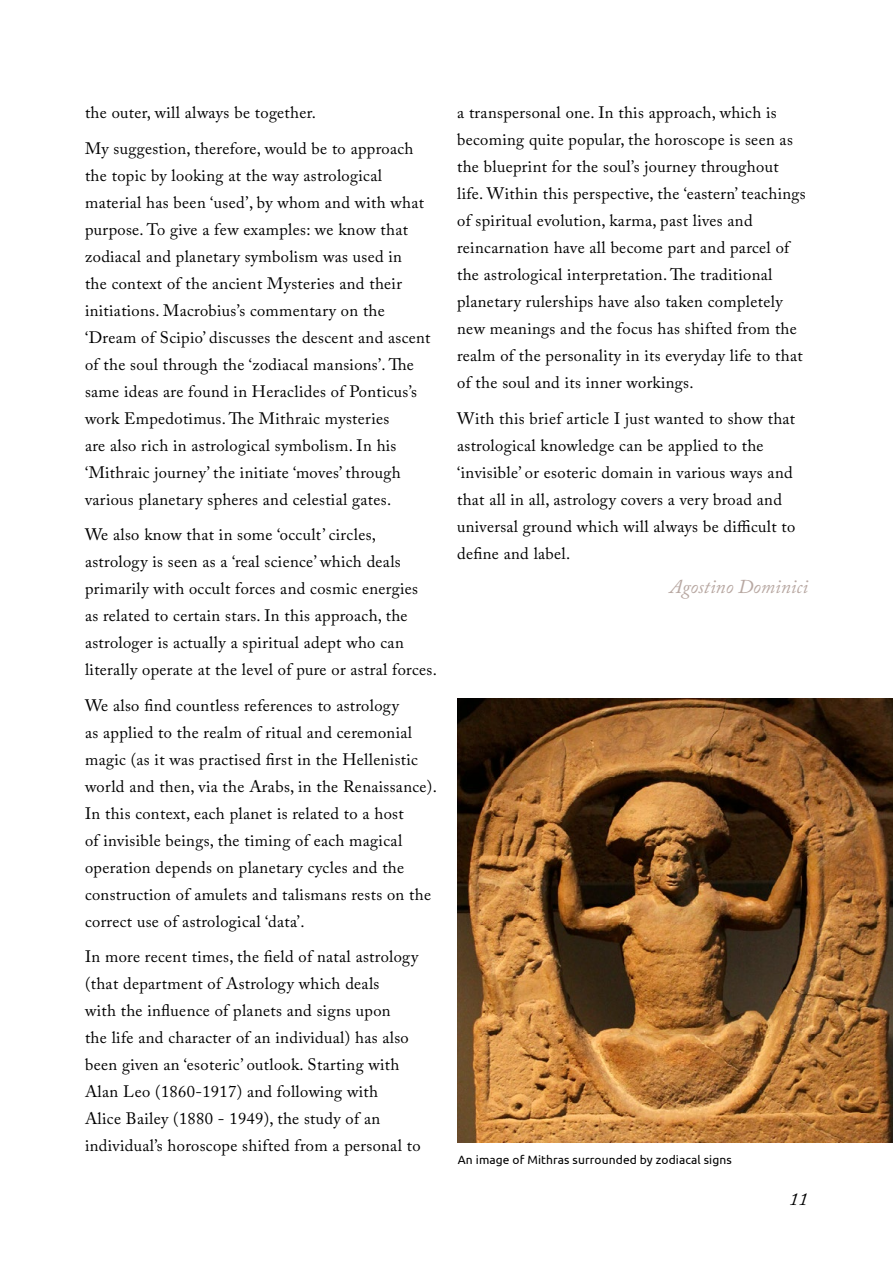
<style>
.page{position:relative;width:893px;height:1263px;background:#fff}
.page>*{position:absolute;margin:0;border:0;box-sizing:border-box;transform-origin:0 0}
.t1{font:italic 19.5px "Adobe Caslon Pro";color:#b8a8a2}
.t2{font:italic 18px "Adobe Caslon Pro";color:#000}
.t3{font:16.5px/27px "Adobe Caslon Pro";letter-spacing:.02em;color:#000}
.t4{font:12px "Ubuntu";letter-spacing:.01em;color:#000}
</style>
<div class="page">
<img style="left:457px;top:699px;width:436px;height:444px">
<p class="t3" style="left:85px;top:95px;width:330px;line-height:35.5px">the outer, will always be together.<br>My suggestion, therefore, would be to approach</p>
<p class="t3" style="left:85px;top:162px;width:347px">the topic by looking at the way astrological material has been ‘used’, by whom and with what purpose. To give a few examples: we know that zodiacal and planetary symbolism was used in<br>the context of the ancient Mysteries and their initiations. Macrobius’s commentary on the ‘Dream of Scipio’ discusses the descent and ascent of the soul through the ‘zodiacal mansions’. The same ideas are found in Heraclides of Ponticus’s work Empedotimus. The Mithraic mysteries<br>are also rich in astrological symbolism. In his ‘Mithraic journey’ the initiate ‘moves’ through various planetary spheres and celestial gates.</p>
<p class="t3" style="left:85px;top:521px;width:353px">We also know that in some ‘occult’ circles, astrology is seen as a ‘real science’ which deals primarily with occult forces and cosmic energies<br>as related to certain stars. In this approach, the astrologer is actually a spiritual adept who can literally operate at the level of pure or astral forces.</p>
<p class="t3" style="left:85px;top:692px;width:353px">We also find countless references to astrology<br>as applied to the realm of ritual and ceremonial magic (as it was practised first in the Hellenistic world and then, via the Arabs, in the Renaissance).<br>In this context, each planet is related to a host<br>of invisible beings, the timing of each magical operation depends on planetary cycles and the construction of amulets and talismans rests on the correct use of astrological ‘data’.</p>
<p class="t3" style="left:85px;top:943px;width:337px">In more recent times, the field of natal astrology (that department of Astrology which deals<br>with the influence of planets and signs upon<br>the life and character of an individual) has also been given an ‘esoteric’ outlook. Starting with Alan Leo (1860-1917) and following with<br>Alice Bailey (1880 - 1949), the study of an individual’s horoscope shifted from a personal to</p>
<p class="t3" style="left:457px;top:99px;width:350px">a transpersonal one. In this approach, which is becoming quite popular, the horoscope is seen as the blueprint for the soul’s journey throughout life. Within this perspective, the ‘eastern’ teachings of spiritual evolution, karma, past lives and reincarnation have all become part and parcel of the astrological interpretation. The traditional planetary rulerships have also taken completely new meanings and the focus has shifted from the realm of the personality in its everyday life to that of the soul and its inner workings.</p>
<p class="t3" style="left:457px;top:405px;width:340px">With this brief article I just wanted to show that astrological knowledge can be applied to the ‘invisible’ or esoteric domain in various ways and that all in all, astrology covers a very broad and universal ground which will always be difficult to define and label.</p>
<p class="t1" style="left:670px;top:575px;width:140px">Agostino Dominici</p>
<p class="t4" style="left:458px;top:1152px;width:275px">An image of Mithras surrounded by zodiacal signs</p>
<p class="t2" style="left:790px;top:1188px;width:20px">11</p>
</div>
